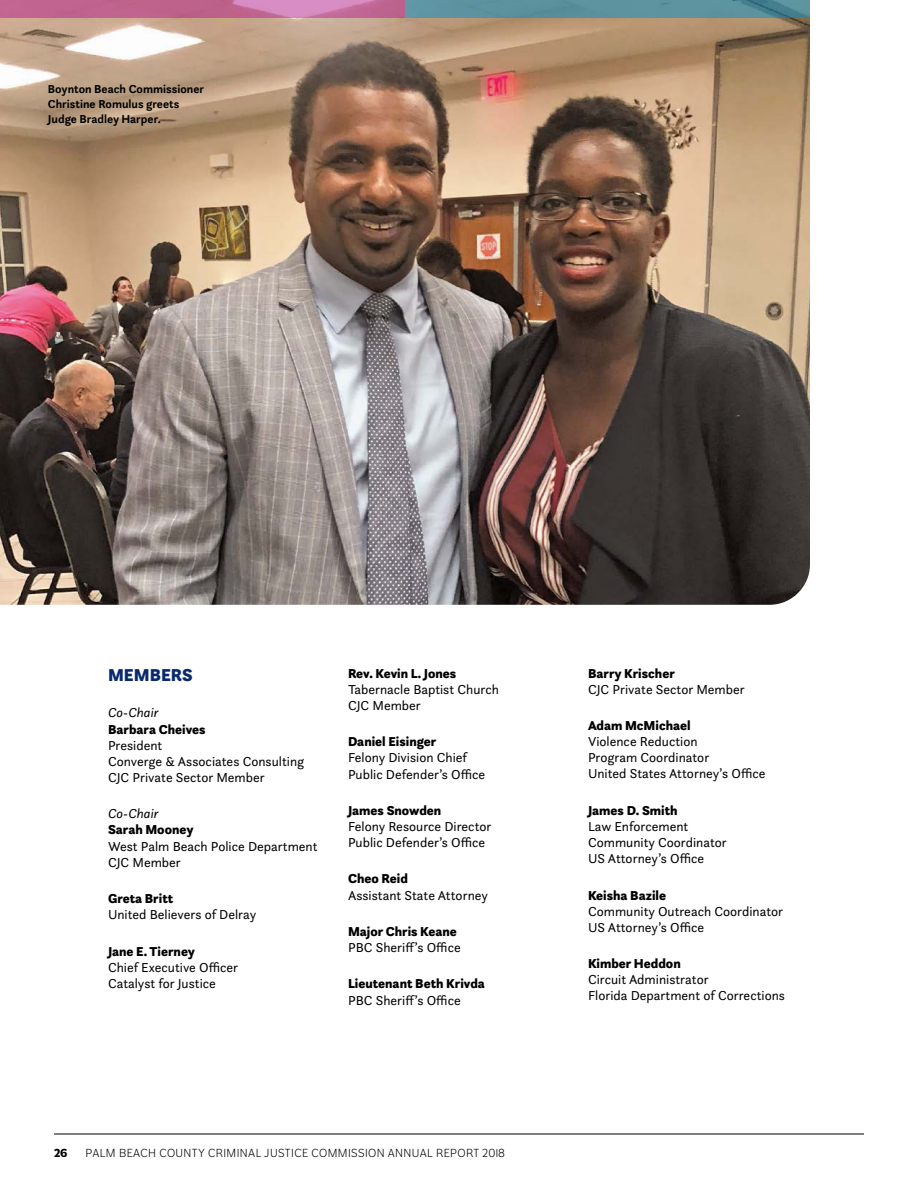
<style>
.page{position:relative;width:918px;height:1188px;background:#fff}
.page>*{position:absolute;margin:0;border:0;box-sizing:border-box;transform-origin:0 0}
.t1{font:900 18px "Questa Sans";color:#08296c}
.t2{font:13.5px/16px "Questa Sans";color:#000}
.t3{font:900 13.5px "Questa Sans";color:#000}
.t4{font:italic 13.5px "Questa Sans";color:#000}
.t5{font:700 12px/15px "Questa Sans";color:#000}
.t6{font:300 12px "Americane";letter-spacing:.035em;color:#000}
.t7{font:700 12px "Americane";color:#000}
</style>
<div class="page">
<hr style="left:54px;top:1134px;width:810px;height:1px;background:#000">
<img style="left:0;top:18px;width:810px;height:587px">
<svg style="left:0;top:0;width:405px;height:18px;background:#c36c99"></svg>
<svg style="left:405px;top:0;width:405px;height:18px;background:#59909c"></svg>
<p class="t5" style="left:48px;top:82px;width:158px">Boynton Beach Commissioner<br>Christine Romulus greets<br>Judge Bradley Harper.</p>
<h1 class="t1" style="left:108px;top:663px;width:86px">MEMBERS</h1>
<p class="t4" style="left:108px;top:704px;width:52px">Co-Chair</p>
<p class="t3" style="left:108px;top:720px;width:99px">Barbara Cheives</p>
<p class="t2" style="left:108px;top:737px;width:56px">President</p>
<p class="t2" style="left:108px;top:753px;width:198px">Converge &amp; Associates Consulting<br>CJC Private Sector Member</p>
<p class="t4" style="left:108px;top:805px;width:52px">Co-Chair</p>
<p class="t3" style="left:108px;top:821px;width:87px">Sarah Mooney</p>
<p class="t2" style="left:108px;top:838px;width:211px">West Palm Beach Police Department</p>
<p class="t2" style="left:108px;top:854px;width:74px">CJC Member</p>
<p class="t3" style="left:108px;top:890px;width:67px">Greta Britt</p>
<p class="t2" style="left:108px;top:906px;width:150px">United Believers of Delray</p>
<p class="t3" style="left:108px;top:942px;width:89px">Jane E. Tierney</p>
<p class="t2" style="left:108px;top:959px;width:132px">Chief Executive Officer<br>Catalyst for Justice</p>
<p class="t3" style="left:348px;top:664px;width:110px">Rev. Kevin L. Jones</p>
<p class="t2" style="left:348px;top:681px;width:152px">Tabernacle Baptist Church</p>
<p class="t2" style="left:348px;top:697px;width:74px">CJC Member</p>
<p class="t3" style="left:348px;top:733px;width:90px">Daniel Eisinger</p>
<p class="t2" style="left:348px;top:749px;width:139px">Felony Division Chief<br>Public Defender’s Office</p>
<p class="t3" style="left:348px;top:801px;width:95px">James Snowden</p>
<p class="t2" style="left:348px;top:818px;width:145px">Felony Resource Director<br>Public Defender’s Office</p>
<p class="t3" style="left:348px;top:870px;width:61px">Cheo Reid</p>
<p class="t2" style="left:348px;top:887px;width:142px">Assistant State Attorney</p>
<p class="t3" style="left:348px;top:923px;width:110px">Major Chris Keane</p>
<p class="t2" style="left:348px;top:939px;width:114px">PBC Sheriff’s Office</p>
<p class="t3" style="left:348px;top:975px;width:138px">Lieutenant Beth Krivda</p>
<p class="t2" style="left:348px;top:992px;width:114px">PBC Sheriff’s Office</p>
<p class="t7" style="left:54px;top:1146px;width:15px">26</p>
<p class="t6" style="left:86px;top:1146px;width:421px">PALM BEACH COUNTY CRIMINAL JUSTICE COMMISSION ANNUAL REPORT 2018</p>
<p class="t3" style="left:588px;top:664px;width:88px">Barry Krischer</p>
<p class="t2" style="left:588px;top:681px;width:158px">CJC Private Sector Member</p>
<p class="t3" style="left:588px;top:717px;width:104px">Adam McMichael</p>
<p class="t2" style="left:588px;top:733px;width:123px">Violence Reduction<br>Program Coordinator</p>
<p class="t2" style="left:588px;top:766px;width:179px">United States Attorney’s Office</p>
<p class="t3" style="left:588px;top:801px;width:91px">James D. Smith</p>
<p class="t2" style="left:588px;top:818px;width:140px">Law Enforcement<br>Community Coordinator<br>US Attorney’s Office</p>
<p class="t3" style="left:588px;top:886px;width:80px">Keisha Bazile</p>
<p class="t2" style="left:588px;top:903px;width:197px">Community Outreach Coordinator<br>US Attorney’s Office</p>
<p class="t3" style="left:588px;top:955px;width:94px">Kimber Heddon</p>
<p class="t2" style="left:588px;top:971px;width:122px">Circuit Administrator</p>
<p class="t2" style="left:588px;top:987px;width:199px">Florida Department of Corrections</p>
</div>
